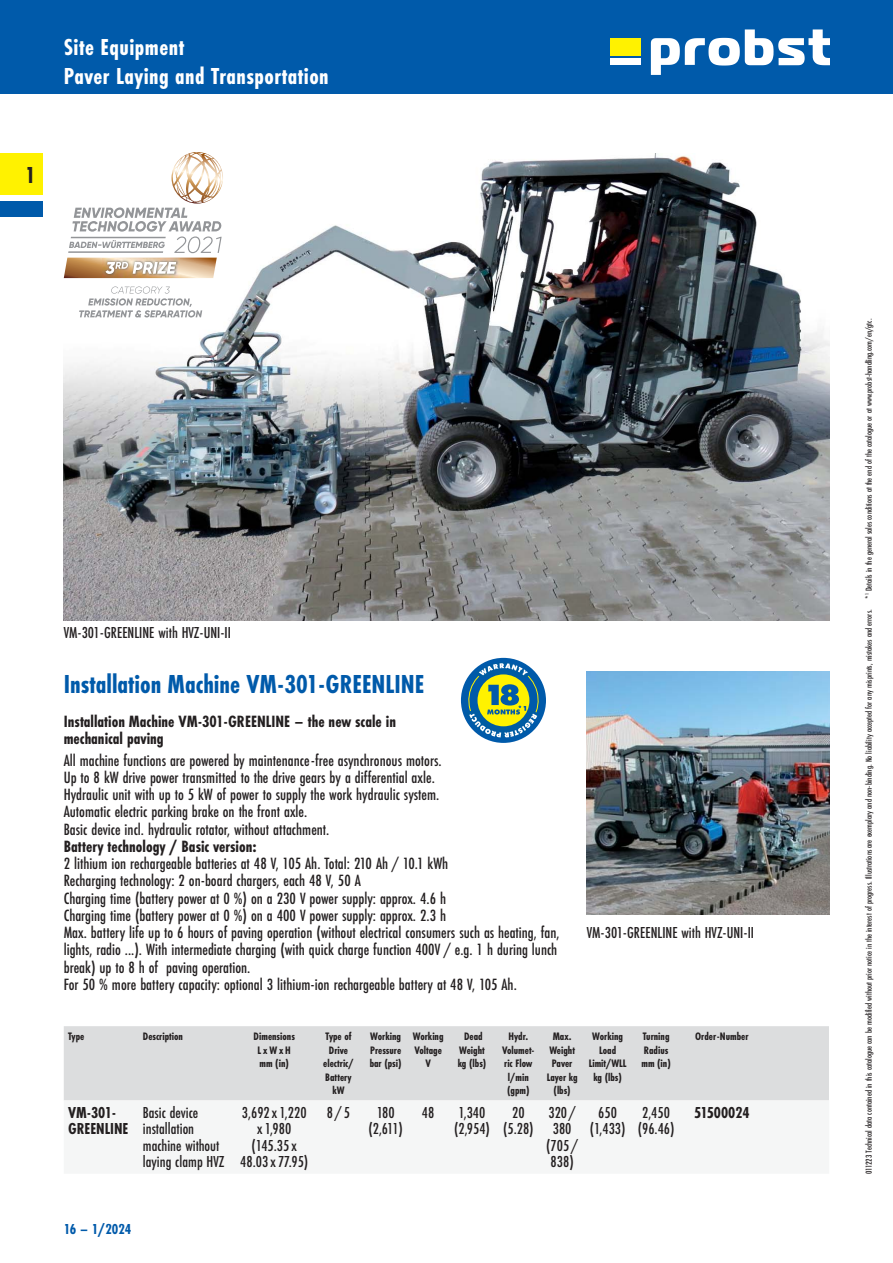
<style>
.page{position:relative;width:893px;height:1263px;background:#fff}
.page>*{position:absolute;margin:0;border:0;box-sizing:border-box;transform-origin:0 0}
.t1{font:700 27px "Futura PT Cond";color:#005aaa}
.t2{font:700 24px/28.5px "Futura PT Cond";letter-spacing:.02em;color:#fff}
.t3{font:700 24px "Futura PT Cond";color:#231f20}
.t4{font:500 16.95px/17.2px "Futura PT Cond";color:#231f20}
.t5{font:700 16.95px/17.2px "Futura PT Cond";color:#231f20}
.t6{font:500 16.5px/16.5px "Futura PT Cond";color:#231f20;text-align:center}
.t7{font:700 16.5px/16.5px "Futura PT Cond";color:#231f20}
.t8{font:700 15px "Futura PT Cond";color:#005aaa}
.t9{font:700 11.25px/13.5px "Futura PT Cond";color:#231f20;text-align:center}
.t10{font:500 9px "Futura PT Cond";color:#231f20}
</style>
<div class="page">
<div style="left:0;top:0;width:893px;height:94px;background:#005aaa"></div>
<img style="left:64px;top:153px;width:765px;height:468px">
<img style="left:587px;top:672px;width:242px;height:242px">
<div style="left:610px;top:38px;width:31px;height:17px;background:#fff200"></div>
<svg style="left:651px;top:29px;width:178px;height:46px"></svg>
<div style="left:610px;top:58px;width:31px;height:7px;background:#fff"></div>
<div style="left:0;top:153px;width:43px;height:42px;background:#fff200"></div>
<div style="left:0;top:201px;width:43px;height:16px;background:#005aaa"></div>
<div style="left:64px;top:1026px;width:765px;height:74px;background:#dcddde"></div>
<svg style="left:64px;top:1100px;width:765px;height:1px"></svg>
<svg style="left:64px;top:153px;width:159px;height:125px"></svg>
<svg style="left:79px;top:286px;width:123px;height:32px"></svg>
<div style="left:461px;top:658px;width:85px;height:85px;background:#005aaa;border-radius:50%"></div>
<svg style="left:464px;top:661px;width:78px;height:78px"></svg>
<h2 class="t3" style="left:25px;top:163px;width:12px">1</h2>
<h2 class="t2" style="left:64px;top:34px;width:266px">Site Equipment<br>Paver Laying and Transportation</h2>
<p class="t6" style="left:64px;top:625px;width:169px">VM-301-GREENLINE with HVZ-UNI-II</p>
<h1 class="t1" style="left:64px;top:670px;width:362px">Installation Machine VM-301-GREENLINE</h1>
<p class="t5" style="left:64px;top:713px;width:334px">Installation Machine VM-301-GREENLINE – the new scale in mechanical paving</p>
<p class="t4" style="left:64px;top:752px;width:379px">All machine functions are powered by maintenance-free asynchronous motors.<br>Up to 8 kW drive power transmitted to the drive gears by a differential axle.<br>Hydraulic unit with up to 5 kW of power to supply the work hydraulic system.<br>Automatic electric parking brake on the front axle.<br>Basic device incl. hydraulic rotator, without attachment.</p>
<p class="t5" style="left:64px;top:838px;width:194px">Battery technology / Basic version:</p>
<p class="t4" style="left:64px;top:855px;width:497px">2 lithium ion rechargeable batteries at 48 V, 105 Ah. Total: 210 Ah / 10.1 kWh<br>Recharging technology: 2 on-board chargers, each 48 V, 50 A<br>Charging time (battery power at 0 %) on a 230 V power supply: approx. 4.6 h<br>Charging time (battery power at 0 %) on a 400 V power supply: approx. 2.3 h<br>Max. battery life up to 6 hours of paving operation (without electrical consumers such as heating, fan, lights, radio ...). With intermediate charging (with quick charge function 400V / e.g. 1 h during lunch break) up to 8 h of paving operation.<br>For 50 % more battery capacity: optional 3 lithium-ion rechargeable battery at 48 V, 105 Ah.</p>
<p class="t6" style="left:587px;top:925px;width:169px">VM-301-GREENLINE with HVZ-UNI-II</p>
<p class="t9" style="left:68px;top:1030px;width:18px">Type</p>
<p class="t9" style="left:143px;top:1030px;width:42px">Description</p>
<p class="t9" style="left:254px;top:1030px;width:43px">Dimensions<br>L x W x H mm (in)</p>
<p class="t9" style="left:323px;top:1030px;width:32px">Type of<br>Drive electric/<br>Battery kW</p>
<p class="t9" style="left:370px;top:1030px;width:33px;text-align:justify">Working Pressure bar (psi)</p>
<p class="t9" style="left:413px;top:1030px;width:32px">Working<br>Voltage<br>V</p>
<p class="t9" style="left:458px;top:1030px;width:30px">Dead<br>Weight kg (lbs)</p>
<p class="t9" style="left:502px;top:1030px;width:34px">Hydr.<br>Volumet&shy;ric Flow l/min (gpm)</p>
<p class="t9" style="left:547px;top:1030px;width:32px">Max.<br>Weight<br>Paver<br>Layer kg (lbs)</p>
<p class="t9" style="left:589px;top:1030px;width:39px">Working<br>Load<br>Limit/WLL kg (lbs)</p>
<p class="t9" style="left:641px;top:1030px;width:31px;text-align:left">Turning<br>Radius mm (in)</p>
<p class="t9" style="left:695px;top:1030px;width:55px">Order- Number</p>
<p class="t7" style="left:68px;top:1105px;width:62px">VM- 301-<br>GREENLINE</p>
<p class="t6" style="left:143px;top:1105px;width:83px;text-align:left">Basic device installation machine without laying clamp HVZ</p>
<p class="t6" style="left:240px;top:1105px;width:70px">3,692 x 1,220 x 1,980 (145.35 x<br>48.03 x 77.95)</p>
<p class="t6" style="left:327px;top:1105px;width:25px">8 / 5</p>
<p class="t6" style="left:368px;top:1105px;width:36px">180 (2,611)</p>
<p class="t6" style="left:422px;top:1105px;width:14px">48</p>
<p class="t6" style="left:454px;top:1105px;width:37px;text-align:left">1,340 (2,954)</p>
<p class="t6" style="left:503px;top:1105px;width:32px">20 (5.28)</p>
<p class="t6" style="left:546px;top:1105px;width:33px">320 /<br>380 (705 /<br>838)</p>
<p class="t6" style="left:590px;top:1105px;width:37px">650 (1,433)</p>
<p class="t6" style="left:638px;top:1105px;width:38px;text-align:left">2,450 (96.46)</p>
<p class="t7" style="left:694px;top:1105px;width:57px">51500024</p>
<p class="t8" style="left:64px;top:1221px;width:69px">16 – 1/2024</p>
<p class="t10" style="left:864px;top:1174px;width:856px;rotate:-90deg">011223 Technical data contained in this catalogue can be modified without prior notice in the interest of progress. Illustrations are exemplary and non- binding. No liability accepted for any misprints, mistakes and errors. *<sup>1</sup> Details in the general sales conditions at the end of the catalogue or at www.probst-handling.com/en/gtc.</p>
</div>
